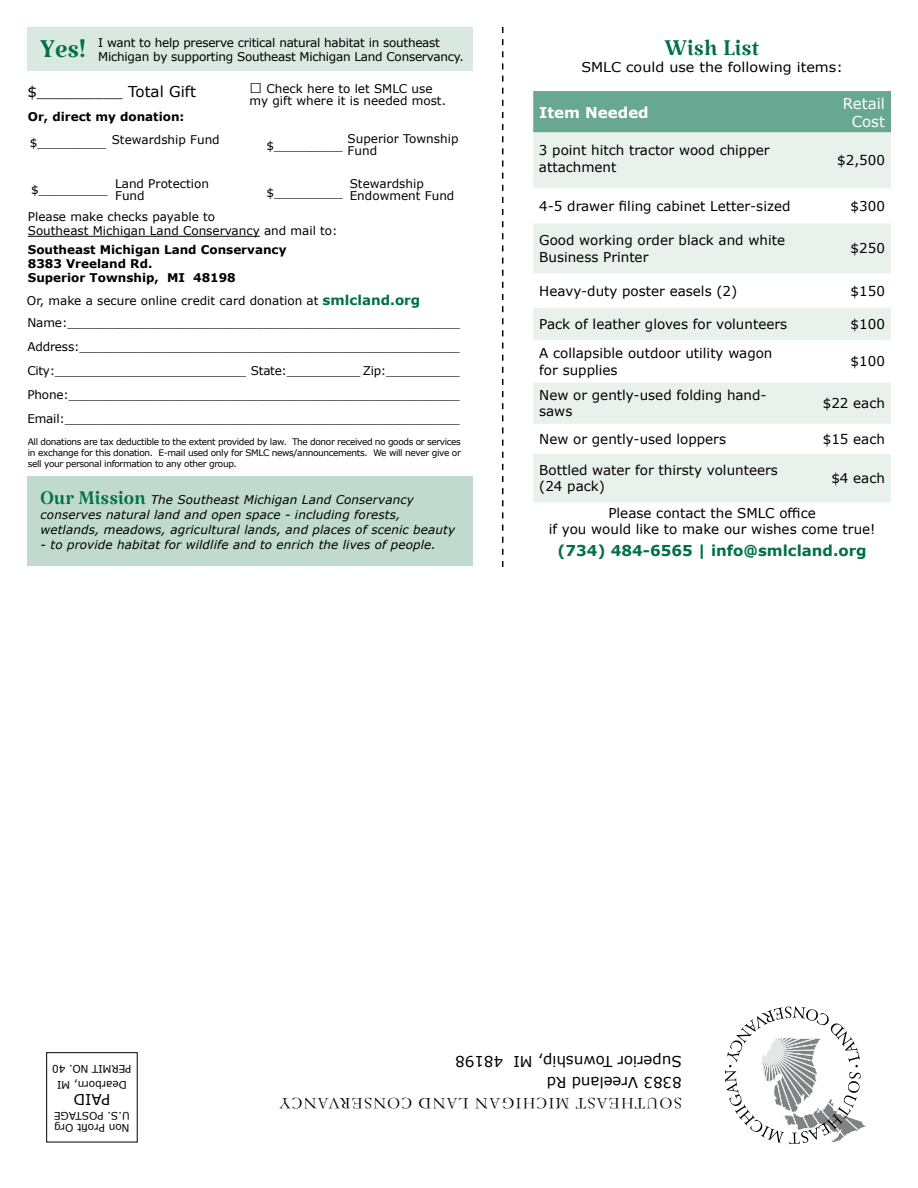
<style>
.page{position:relative;width:918px;height:1188px;background:#fff}
.page>*{position:absolute;margin:0;border:0;box-sizing:border-box;transform-origin:0 0}
.t1{font:36px "Katibeh";color:#00704a}
.t2{font:31.5px "Katibeh";color:#00704a}
.t3{font:27px "Katibeh";color:#00704a}
.t4{font:16.5px "Garamond";letter-spacing:.08em;color:#000}
.t5{font:15px/21px "Verdana";color:#000}
.t6{font:700 15px "Verdana";color:#00704a}
.t7{font:700 15px "Verdana";color:#fff}
.t8{font:15px/18px "Verdana";color:#fff;text-align:center}
.t9{font:13.5px/16.2px "Verdana";color:#000}
.t10{font:13.5px "Verdana";color:#000;scale:1.06 1}
.t11{font:12px/12px "Verdana";color:#000}
.t12{font:italic 12px/15px "Verdana";letter-spacing:.01em;color:#000}
.t13{font:12px/14.4px "Verdana";letter-spacing:-.02em;color:#000}
.t14{font:700 12px/14.4px "Verdana";color:#000}
.t15{font:10.5px/12.6px "Verdana";color:#000}
.t16{font:9px/10.8px "Verdana";letter-spacing:-.04em;color:#000;text-align:justify}
.s1{font-size:21px}
.s2{font-weight:700;font-size:13.5px;color:#00704a}
</style>
<div class="page">
<div style="left:46px;top:1052px;width:92px;height:90px;border:1px solid #000"></div>
<svg style="left:725px;top:1006px;width:141px;height:138px"></svg>
<svg style="left:502px;top:27px;width:1px;height:540px"></svg>
<div style="left:27px;top:27px;width:446px;height:43px;background:#d9e8e1"></div>
<hr style="left:28px;top:236px;width:232px;height:1px;background:#000">
<div style="left:27px;top:476px;width:445px;height:90px;background:#c1dad0"></div>
<div style="left:533px;top:91px;width:358px;height:41px;background:#68a892"></div>
<svg style="left:533px;top:133px;width:358px;height:369px;fill:#e9f1ed"></svg>
<h1 class="t1" style="left:41px;top:24px;width:46px">Yes!</h1>
<p class="t13" style="left:98px;top:35px;width:367px">I want to help preserve critical natural habitat in southeast<br>Michigan by supporting Southeast Michigan Land Conservancy.</p>
<p class="t5" style="left:27px;top:81px;width:170px">$_________ Total Gift</p>
<p class="t14" style="left:28px;top:109px;width:158px">Or, direct my donation:</p>
<p class="t11" style="left:250px;top:82px;width:198px"><span class="s1">□</span> Check here to let SMLC use my gift where it is needed most.</p>
<p class="t11" style="left:348px;top:132px;width:112px">Superior Township<br>Fund</p>
<p class="t11" style="left:30px;top:134px;width:191px">$_________ Stewardship Fund</p>
<p class="t11" style="left:267px;top:139px;width:78px">$_________</p>
<p class="t11" style="left:267px;top:187px;width:78px">$_________</p>
<p class="t11" style="left:115px;top:177px;width:95px">Land Protection<br>Fund</p>
<p class="t11" style="left:350px;top:178px;width:106px">Stewardship<br>Endowment Fund</p>
<p class="t11" style="left:31px;top:183px;width:78px">$_________</p>
<p class="t11" style="left:28px;top:209px;width:311px;line-height:14.4px">Please make checks payable to<br>Southeast Michigan Land Conservancy and mail to:</p>
<p class="t14" style="left:28px;top:242px;width:260px">Southeast Michigan Land Conservancy<br>8383 Vreeland Rd.<br>Superior Township, MI 48198</p>
<p class="t11" style="left:27px;top:295px;width:395px">Or, make a secure online credit card donation at <span class="s2">smlcland.org</span></p>
<p class="t11" style="left:27px;top:310px;width:434px;line-height:24px;text-align:justify">Name:____________________________________________________ Address:___________________________________________________ City:__________________________ State:__________ Zip:__________ Phone:____________________________________________________ Email:_____________________________________________________</p>
<p class="t16" style="left:28px;top:437px;width:435px">All donations are tax deductible to the extent provided by law. The donor received no goods or services in exchange for this donation. E-mail used only for SMLC news/announcements. We will never give or sell your personal information to any other group.</p>
<h3 class="t3" style="left:41px;top:479px;width:107px">Our Mission</h3>
<p class="t12" style="left:41px;top:492px;width:416px;text-indent:110px">The Southeast Michigan Land Conservancy conserves natural land and open space - including forests, wetlands, meadows, agricultural lands, and places of scenic beauty</p>
<p class="t12" style="left:41px;top:537px;width:397px">- to provide habitat for wildlife and to enrich the lives of people.</p>
<h2 class="t2" style="left:665px;top:26px;width:96px">Wish List</h2>
<p class="t10" style="left:581px;top:58px;width:248px">SMLC could use the following items:</p>
<p class="t7" style="left:539px;top:101px;width:111px">Item Needed</p>
<p class="t8" style="left:843px;top:94px;width:44px">Retail<br>Cost</p>
<p class="t9" style="left:539px;top:140px;width:232px;line-height:18px">3 point hitch tractor wood chipper attachment</p>
<p class="t9" style="left:837px;top:152px;width:49px">$2,500</p>
<p class="t9" style="left:539px;top:198px;width:253px">4-5 drawer filing cabinet Letter-sized</p>
<p class="t9" style="left:851px;top:198px;width:36px">$300</p>
<p class="t9" style="left:539px;top:232px;width:247px">Good working order black and white<br>Business Printer</p>
<p class="t9" style="left:851px;top:240px;width:36px">$250</p>
<p class="t9" style="left:539px;top:283px;width:200px">Heavy-duty poster easels (2)</p>
<p class="t9" style="left:851px;top:283px;width:36px">$150</p>
<p class="t9" style="left:539px;top:316px;width:250px">Pack of leather gloves for volunteers</p>
<p class="t9" style="left:851px;top:316px;width:36px">$100</p>
<p class="t9" style="left:539px;top:345px;width:235px">A collapsible outdoor utility wagon for supplies</p>
<p class="t9" style="left:851px;top:353px;width:36px">$100</p>
<p class="t9" style="left:539px;top:387px;width:229px">New or gently-used folding hand&shy;saws</p>
<p class="t9" style="left:823px;top:395px;width:64px">$22 each</p>
<p class="t9" style="left:539px;top:431px;width:188px">New or gently-used loppers</p>
<p class="t9" style="left:823px;top:431px;width:64px">$15 each</p>
<p class="t9" style="left:539px;top:462px;width:240px">Bottled water for thirsty volunteers (24 pack)</p>
<p class="t9" style="left:831px;top:470px;width:55px">$4 each</p>
<p class="t9" style="left:549px;top:505px;width:328px;text-align:center">Please contact the SMLC office<br>if you would like to make our wishes come true!</p>
<p class="t6" style="left:557px;top:540px;width:311px">(734) 484-6565 | info@smlcland.org</p>
<p class="t15" style="left:132px;top:1093px;width:81px;line-height:16px;text-align:center;rotate:-180deg">Dearborn, MI<br>PERMIT NO. 40</p>
<p class="t5" style="left:110px;top:1110px;width:38px;rotate:-180deg">PAID</p>
<p class="t15" style="left:130px;top:1135px;width:77px;rotate:-180deg">Non Profit Org<br>U.S. POSTAGE</p>
<p class="t5" style="left:682px;top:1093px;width:228px;rotate:-180deg">8383 Vreeland Rd<br>Superior Township, MI 48198</p>
<h3 class="t4" style="left:682px;top:1115px;width:404px;rotate:-180deg">Southeast Michigan Land Conservancy</h3>
</div>
